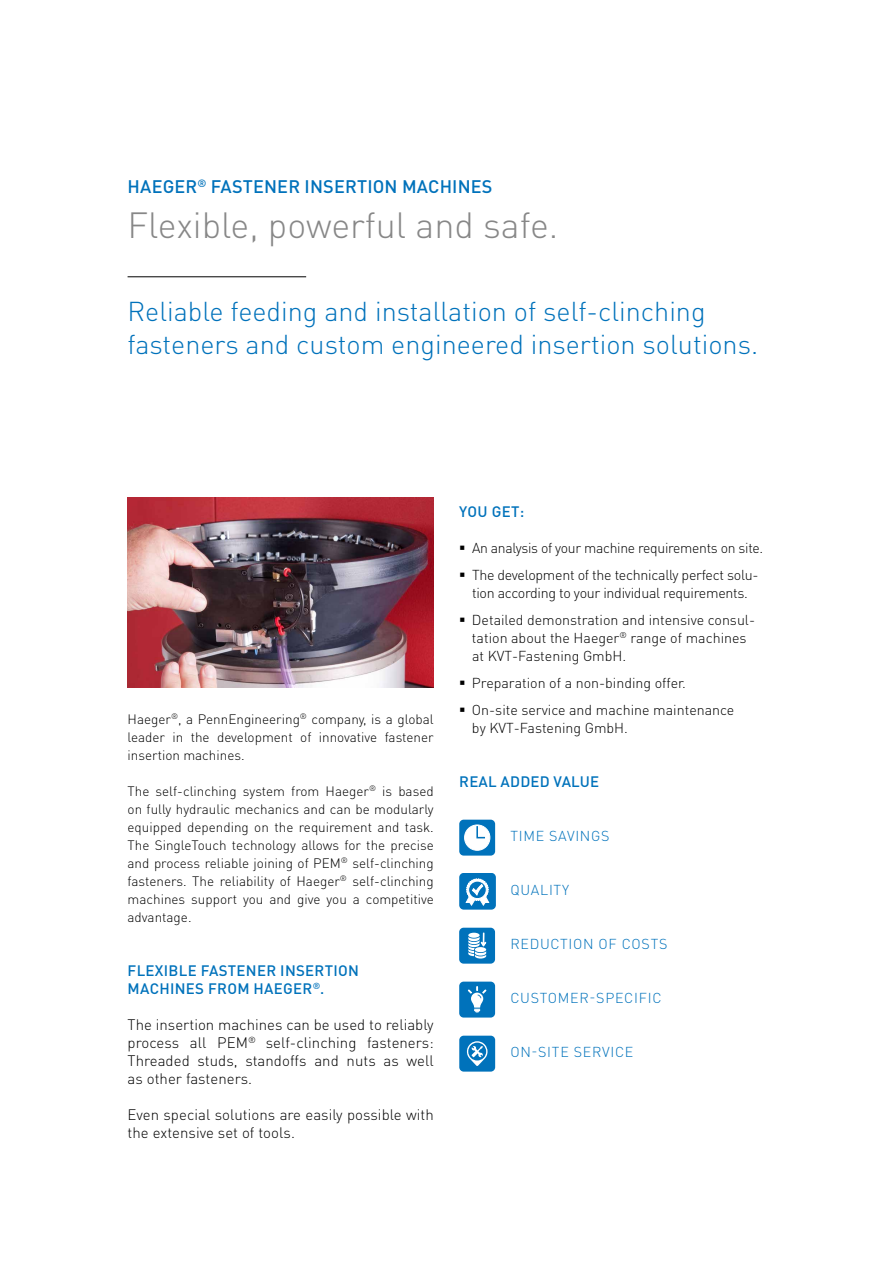
<style>
.page{position:relative;width:893px;height:1263px;background:#fff}
.page>*{position:absolute;margin:0;border:0;box-sizing:border-box;transform-origin:0 0}
.t1{font:300 36px "DINOT";color:#878787}
.t2{font:300 27px/33px "DINOT";color:#0072bb}
.t3{font:500 18px "DINOT";letter-spacing:.01em;color:#0072bb}
.t4{font:300 15px/18px "DINOT";letter-spacing:.005em;color:#000;text-align:justify}
.t5{font:500 15px/18px "DINOT";letter-spacing:.02em;color:#0072bb}
.t6{font:300 14.25px/18px "DINOT";letter-spacing:-.005em;color:#000}
.t7{font:300 14.25px "DINOT";letter-spacing:.05em;color:#0072bb}
.t8{font:300 13.5px/18px "DINOT";color:#000;text-align:justify}
</style>
<div class="page">
<hr style="left:128px;top:276px;width:178px;height:1px;background:#000">
<img style="left:128px;top:497px;width:306px;height:191px">
<div style="left:459px;top:820px;width:36px;height:35px;background:#0072bb;border-radius:4px"></div>
<div style="left:465px;top:825px;width:25px;height:25px;background:#fff;border-radius:50%"></div>
<div style="left:464px;top:825px;width:26px;height:25px;border:1px solid #fff;border-radius:50%"></div>
<svg style="left:476px;top:824px;width:11px;height:15px"></svg>
<div style="left:459px;top:873px;width:37px;height:37px;background:#0072bb;border-radius:5px"></div>
<svg style="left:465px;top:878px;width:24px;height:28px"></svg>
<div style="left:459px;top:928px;width:36px;height:36px;background:#0072bb;border-radius:4px"></div>
<svg style="left:468px;top:932px;width:18px;height:26px"></svg>
<div style="left:459px;top:981px;width:36px;height:36px;background:#0072bb;border-radius:4px"></div>
<svg style="left:468px;top:986px;width:18px;height:26px"></svg>
<div style="left:459px;top:1036px;width:36px;height:35px;background:#0072bb;border-radius:4px"></div>
<svg style="left:467px;top:1041px;width:20px;height:25px"></svg>
<h3 class="t3" style="left:128px;top:174px;width:366px">HAEGER<sup>®</sup> FASTENER INSERTION MACHINES</h3>
<h1 class="t1" style="left:128px;top:200px;width:432px">Flexible, powerful and safe.</h1>
<h2 class="t2" style="left:128px;top:293px;width:632px">Reliable feeding and installation of self-clinching fasteners and custom engineered insertion solutions.</h2>
<p class="t8" style="left:128px;top:709px;width:308px">Haeger<sup>®</sup>, a PennEngineering<sup>®</sup> company, is a global leader in the development of innovative fastener insertion machines.</p>
<p class="t8" style="left:128px;top:781px;width:308px">The self-clinching system from Haeger<sup>®</sup> is based on fully hydraulic mechanics and can be modularly equipped depending on the requirement and task.<br>The SingleTouch technology allows for the precise and process reliable joining of PEM<sup>®</sup> self-clinching fasteners. The reliability of Haeger<sup>®</sup> self-clinching machines support you and give you a competitive advantage.</p>
<p class="t5" style="left:128px;top:961px;width:233px">FLEXIBLE FASTENER INSERTION<br>MACHINES FROM HAEGER<sup>®</sup>.</p>
<p class="t4" style="left:128px;top:1015px;width:308px">The insertion machines can be used to reliably process all PEM<sup>®</sup> self-clinching fasteners:<br>Threaded studs, standoffs and nuts as well as other fasteners.</p>
<p class="t4" style="left:128px;top:1105px;width:308px">Even special solutions are easily possible with the extensive set of tools.</p>
<p class="t5" style="left:459px;top:502px;width:67px">YOU GET:</p>
<p class="t6" style="left:459px;top:538px;width:306px">▪ An analysis of your machine requirements on site.</p>
<p class="t6" style="left:459px;top:565px;width:301px;text-align:center">▪ The development of the technically perfect solu&shy;tion according to your individual requirements.</p>
<p class="t6" style="left:472px;top:610px;width:285px;text-indent:-13px">▪ Detailed demonstration and intensive consul&shy;tation about the Haeger<sup>®</sup> range of machines at KVT-Fastening GmbH.</p>
<p class="t6" style="left:459px;top:673px;width:228px">▪ Preparation of a non-binding offer.</p>
<p class="t6" style="left:472px;top:700px;width:264px;text-indent:-13px">▪ On-site service and machine maintenance by KVT-Fastening GmbH.</p>
<p class="t5" style="left:459px;top:772px;width:141px">REAL ADDED VALUE</p>
<p class="t7" style="left:510px;top:826px;width:101px">TIME SAVINGS</p>
<p class="t7" style="left:510px;top:880px;width:60px">QUALITY</p>
<p class="t7" style="left:510px;top:934px;width:159px">REDUCTION OF COSTS</p>
<p class="t7" style="left:510px;top:988px;width:153px">CUSTOMER-SPECIFIC</p>
<p class="t7" style="left:510px;top:1042px;width:125px">ON-SITE SERVICE</p>
</div>
